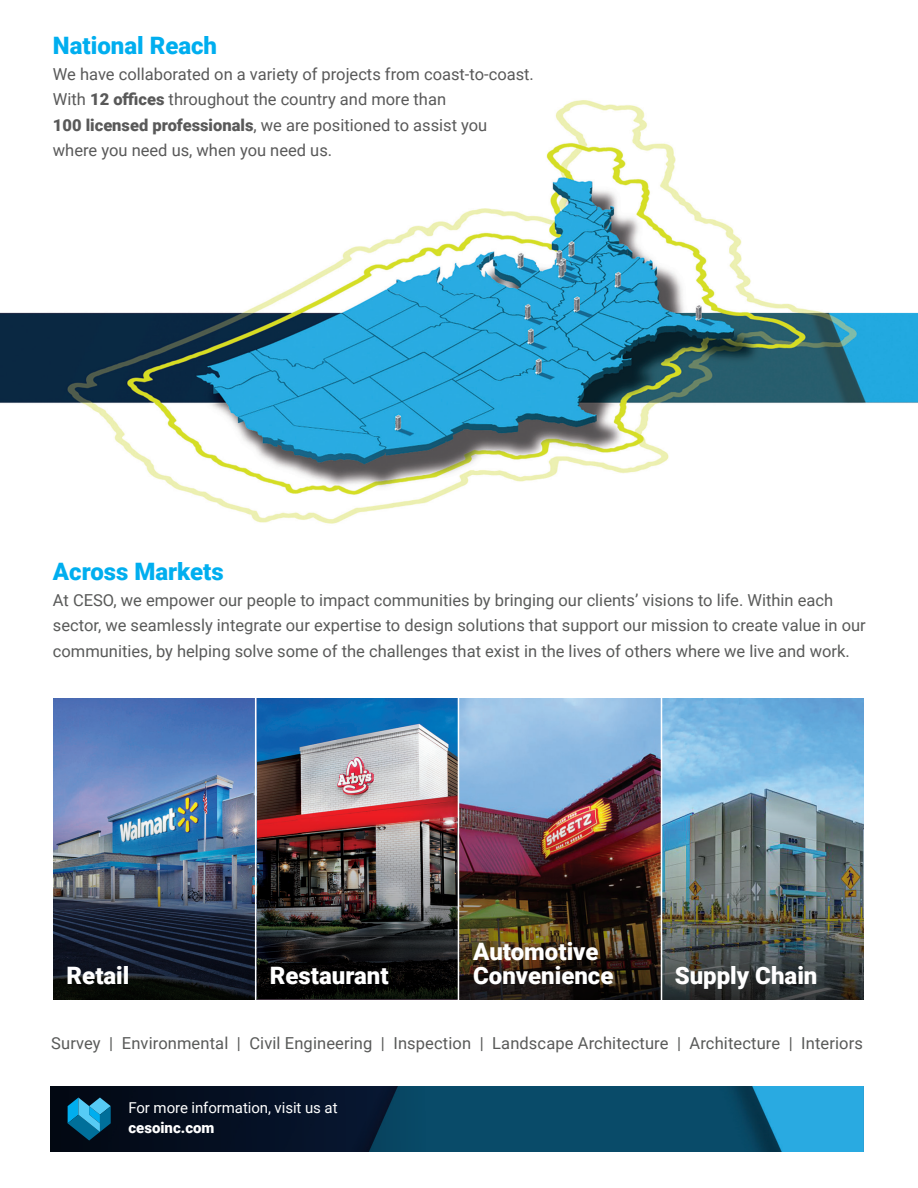
<style>
.page{position:relative;width:918px;height:1188px;background:#fff}
.page>*{position:absolute;margin:0;border:0;box-sizing:border-box;transform-origin:0 0}
.t1{font:900 24px/24px "Roboto";color:#fff}
.t2{font:900 24px "Roboto";color:#00aeef}
.t3{font:16.5px/25.5px "Roboto";color:#595a59}
.t4{font:16.5px/25.5px "Roboto";color:#595959}
.t5{font:15px "Roboto";letter-spacing:-.005em;color:#fff}
.t6{font:900 15px "Roboto";color:#fff}
.s1{font-weight:900}
</style>
<div class="page">
<img style="left:0;top:100px;width:918px;height:424px">
<img style="left:482px;top:1086px;width:382px;height:66px">
<svg style="left:50px;top:1086px;width:432px;height:66px;background:#051d32"></svg>
<img style="left:256px;top:699px;width:202px;height:115px">
<img style="left:256px;top:814px;width:202px;height:186px">
<svg style="left:68px;top:1098px;width:43px;height:43px;background:#166e93"></svg>
<svg style="left:54px;top:699px;width:201px;height:115px;background:#5e81bc"></svg>
<svg style="left:459px;top:699px;width:202px;height:115px;background:#88a5c6"></svg>
<svg style="left:662px;top:699px;width:202px;height:115px;background:#7eb8de"></svg>
<img style="left:54px;top:814px;width:201px;height:186px">
<img style="left:662px;top:814px;width:202px;height:186px">
<img style="left:459px;top:814px;width:202px;height:186px">
<h1 class="t2" style="left:53px;top:29px;width:166px">National Reach</h1>
<p class="t4" style="left:53px;top:60px;width:483px">We have collaborated on a variety of projects from coast-to-coast.<br>With <span class="s1">12 offices</span> throughout the country and more than<br><span class="s1">100 licensed professionals</span>, we are positioned to assist you where you need us, when you need us.</p>
<h1 class="t2" style="left:53px;top:555px;width:172px">Across Markets</h1>
<p class="t3" style="left:53px;top:586px;width:814px">At CESO, we empower our people to impact communities by bringing our clients’ visions to life. Within each sector, we seamlessly integrate our expertise to design solutions that support our mission to create value in our communities, by helping solve some of the challenges that exist in the lives of others where we live and work.</p>
<h1 class="t1" style="left:473px;top:939px;width:142px">Automotive<br>Convenience</h1>
<h1 class="t1" style="left:67px;top:963px;width:64px">Retail</h1>
<h1 class="t1" style="left:675px;top:963px;width:144px">Supply Chain</h1>
<h1 class="t1" style="left:270px;top:963px;width:120px">Restaurant</h1>
<p class="t3" style="left:51px;top:1030px;width:813px">Survey | Environmental | Civil Engineering | Inspection | Landscape Architecture | Architecture | Interiors</p>
<p class="t5" style="left:128px;top:1097px;width:211px">For more information, visit us at</p>
<p class="t6" style="left:128px;top:1117px;width:88px">cesoinc.com</p>
</div>
